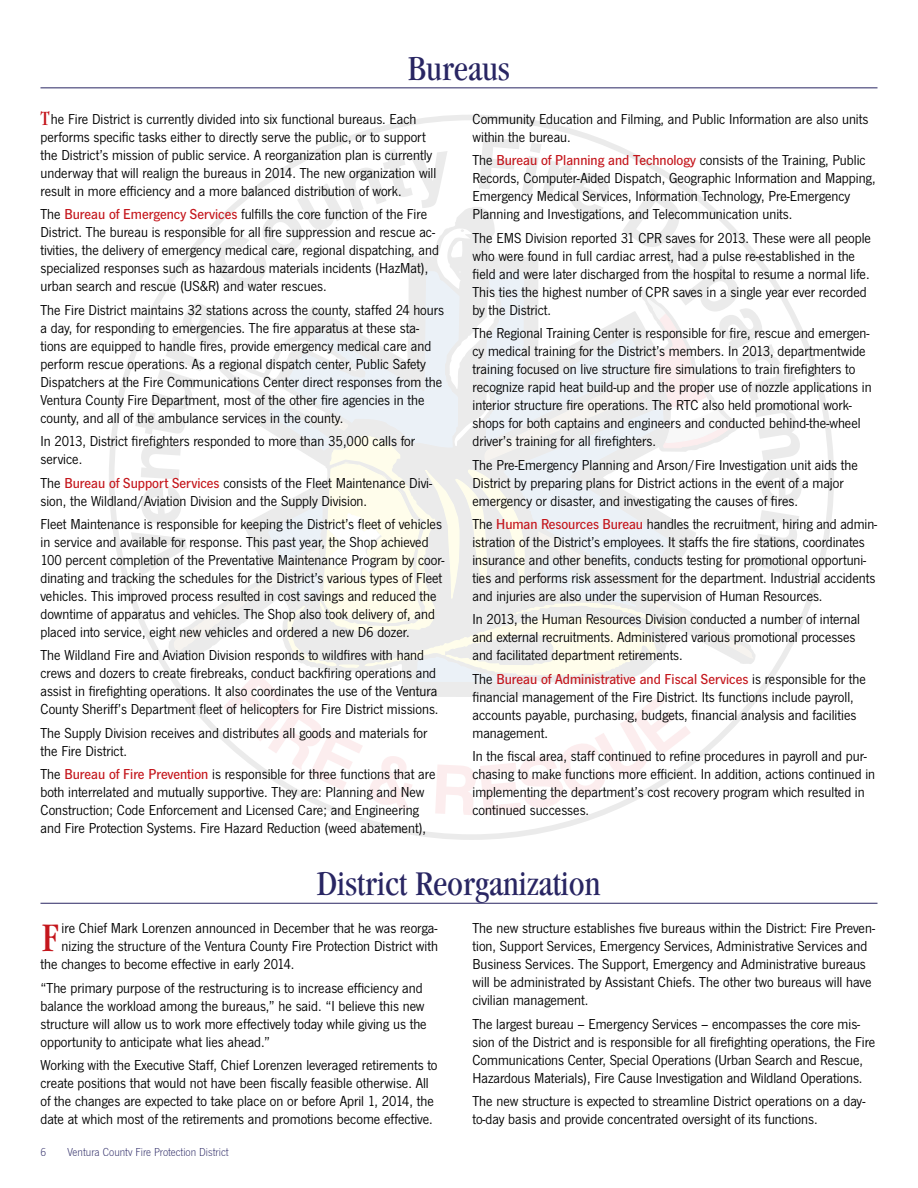
<style>
.page{position:relative;width:918px;height:1188px;background:#fff}
.page>*{position:absolute;margin:0;border:0;box-sizing:border-box;transform-origin:0 0}
.t1{font:condensed 42px "Garamond";color:#c4161c}
.t2{font:condensed 36px "Garamond";color:#292663}
.t3{font:condensed 21px "Garamond";color:#c4161c}
.t4{font:15px/18px "News Got T";color:#000}
.t5{font:12px "News Got T Ligh";color:#292663}
.s1{font-weight:500;color:#c4161c}
</style>
<div class="page">
<svg style="left:131px;top:137px;width:671px;height:678px"></svg>
<hr style="left:41px;top:87px;width:837px;height:1px;background:#292663">
<hr style="left:41px;top:903px;width:837px;height:1px;background:#292663">
<h2 class="t2" style="left:408px;top:54px;width:103px">Bureaus</h2>
<h3 class="t3" style="left:40px;top:110px;width:11px">T</h3>
<p class="t4" style="left:40px;top:111px;width:397px;text-indent:10px">he Fire District is currently divided into six functional bureaus. Each performs specific tasks either to directly serve the public, or to support the District’s mission of public service. A reorganization plan is currently underway that will realign the bureaus in 2014. The new organization will result in more efficiency and a more balanced distribution of work.</p>
<p class="t4" style="left:40px;top:206px;width:400px">The <span class="s1">Bureau of Emergency Services</span> fulfills the core function of the Fire District. The bureau is responsible for all fire suppression and rescue ac&shy;tivities, the delivery of emergency medical care, regional dispatching, and specialized responses such as hazardous materials incidents (HazMat), urban search and rescue (US&amp;R) and water rescues.</p>
<p class="t4" style="left:40px;top:301px;width:405px">The Fire District maintains 32 stations across the county, staffed 24 hours a day, for responding to emergencies. The fire apparatus at these sta&shy;tions are equipped to handle fires, provide emergency medical care and perform rescue operations. As a regional dispatch center, Public Safety Dispatchers at the Fire Communications Center direct responses from the Ventura County Fire Department, most of the other fire agencies in the county, and all of the ambulance services in the county.</p>
<p class="t4" style="left:40px;top:433px;width:376px">In 2013, District firefighters responded to more than 35,000 calls for service.</p>
<p class="t4" style="left:40px;top:474px;width:393px">The <span class="s1">Bureau of Support Services</span> consists of the Fleet Maintenance Divi&shy;sion, the Wildland/Aviation Division and the Supply Division.</p>
<p class="t4" style="left:40px;top:516px;width:405px">Fleet Maintenance is responsible for keeping the District’s fleet of vehicles in service and available for response. This past year, the Shop achieved 100 percent completion of the Preventative Maintenance Program by coor&shy;dinating and tracking the schedules for the District’s various types of Fleet vehicles. This improved process resulted in cost savings and reduced the downtime of apparatus and vehicles. The Shop also took delivery of, and placed into service, eight new vehicles and ordered a new D6 dozer.</p>
<p class="t4" style="left:40px;top:647px;width:400px">The Wildland Fire and Aviation Division responds to wildfires with hand crews and dozers to create firebreaks, conduct backfiring operations and assist in firefighting operations. It also coordinates the use of the Ventura County Sheriff’s Department fleet of helicopters for Fire District missions.</p>
<p class="t4" style="left:40px;top:724px;width:389px">The Supply Division receives and distributes all goods and materials for the Fire District.</p>
<p class="t4" style="left:40px;top:766px;width:397px">The <span class="s1">Bureau of Fire Prevention</span> is responsible for three functions that are both interrelated and mutually supportive. They are: Planning and New Construction; Code Enforcement and Licensed Care; and Engineering and Fire Protection Systems. Fire Hazard Reduction (weed abatement),</p>
<p class="t4" style="left:472px;top:111px;width:397px">Community Education and Filming, and Public Information are also units within the bureau.</p>
<p class="t4" style="left:472px;top:152px;width:405px">The <span class="s1">Bureau of Planning and Technology</span> consists of the Training, Public Records, Computer-Aided Dispatch, Geographic Information and Mapping, Emergency Medical Services, Information Technology, Pre-Emergency Planning and Investigations, and Telecommunication units.</p>
<p class="t4" style="left:472px;top:229px;width:400px">The EMS Division reported 31 CPR saves for 2013. These were all people who were found in full cardiac arrest, had a pulse re-established in the field and were later discharged from the hospital to resume a normal life.<br>This ties the highest number of CPR saves in a single year ever recorded by the District.</p>
<p class="t4" style="left:472px;top:325px;width:401px">The Regional Training Center is responsible for fire, rescue and emergen&shy;cy medical training for the District’s members. In 2013, departmentwide training focused on live structure fire simulations to train firefighters to recognize rapid heat build-up and the proper use of nozzle applications in interior structure fire operations. The RTC also held promotional work&shy;shops for both captains and engineers and conducted behind-the-wheel driver’s training for all firefighters.</p>
<p class="t4" style="left:472px;top:456px;width:387px">The Pre-Emergency Planning and Arson/Fire Investigation unit aids the<br>District by preparing plans for District actions in the event of a major emergency or disaster, and investigating the causes of fires.</p>
<p class="t4" style="left:472px;top:516px;width:406px">The <span class="s1">Human Resources Bureau</span> handles the recruitment, hiring and admin&shy;istration of the District’s employees. It staffs the fire stations, coordinates insurance and other benefits, conducts testing for promotional opportuni&shy;ties and performs risk assessment for the department. Industrial accidents and injuries are also under the supervision of Human Resources.</p>
<p class="t4" style="left:472px;top:611px;width:389px">In 2013, the Human Resources Division conducted a number of internal and external recruitments. Administered various promotional processes and facilitated department retirements.</p>
<p class="t4" style="left:472px;top:670px;width:395px">The <span class="s1">Bureau of Administrative and Fiscal Services</span> is responsible for the financial management of the Fire District. Its functions include payroll, accounts payable, purchasing, budgets, financial analysis and facilities management.</p>
<p class="t4" style="left:472px;top:748px;width:404px">In the fiscal area, staff continued to refine procedures in payroll and pur&shy;chasing to make functions more efficient. In addition, actions continued in implementing the department’s cost recovery program which resulted in continued successes.</p>
<h2 class="t2" style="left:317px;top:870px;width:285px">District Reorganization</h2>
<p class="t4" style="left:62px;top:920px;width:377px">ire Chief Mark Lorenzen announced in December that he was reorga-</p>
<p class="t4" style="left:62px;top:938px;width:378px">nizing the structure of the Ventura County Fire Protection District with</p>
<p class="t4" style="left:41px;top:956px;width:255px">the changes to become effective in early 2014.</p>
<p class="t4" style="left:41px;top:979px;width:388px">“The primary purpose of the restructuring is to increase efficiency and balance the workload among the bureaus,” he said. “I believe this new structure will allow us to work more effectively today while giving us the opportunity to anticipate what lies ahead.”</p>
<p class="t4" style="left:41px;top:1057px;width:398px">Working with the Executive Staff, Chief Lorenzen leveraged retirements to create positions that would not have been fiscally feasible otherwise. All of the changes are expected to take place on or before April 1, 2014, the date at which most of the retirements and promotions become effective.</p>
<p class="t4" style="left:473px;top:920px;width:404px">The new structure establishes five bureaus within the District: Fire Preven&shy;tion, Support Services, Emergency Services, Administrative Services and Business Services. The Support, Emergency and Administrative bureaus will be administrated by Assistant Chiefs. The other two bureaus will have civilian management.</p>
<p class="t4" style="left:473px;top:1015px;width:404px">The largest bureau – Emergency Services – encompasses the core mis&shy;sion of the District and is responsible for all firefighting operations, the Fire Communications Center, Special Operations (Urban Search and Rescue, Hazardous Materials), Fire Cause Investigation and Wildland Operations.</p>
<p class="t4" style="left:473px;top:1093px;width:395px">The new structure is expected to streamline District operations on a day&shy;to-day basis and provide concentrated oversight of its functions.</p>
<h1 class="t1" style="left:42px;top:921px;width:18px">F</h1>
<p class="t5" style="left:40px;top:1147px;width:7px">6</p>
<p class="t5" style="left:68px;top:1147px;width:163px">Ventura County Fire Protection District</p>
</div>
